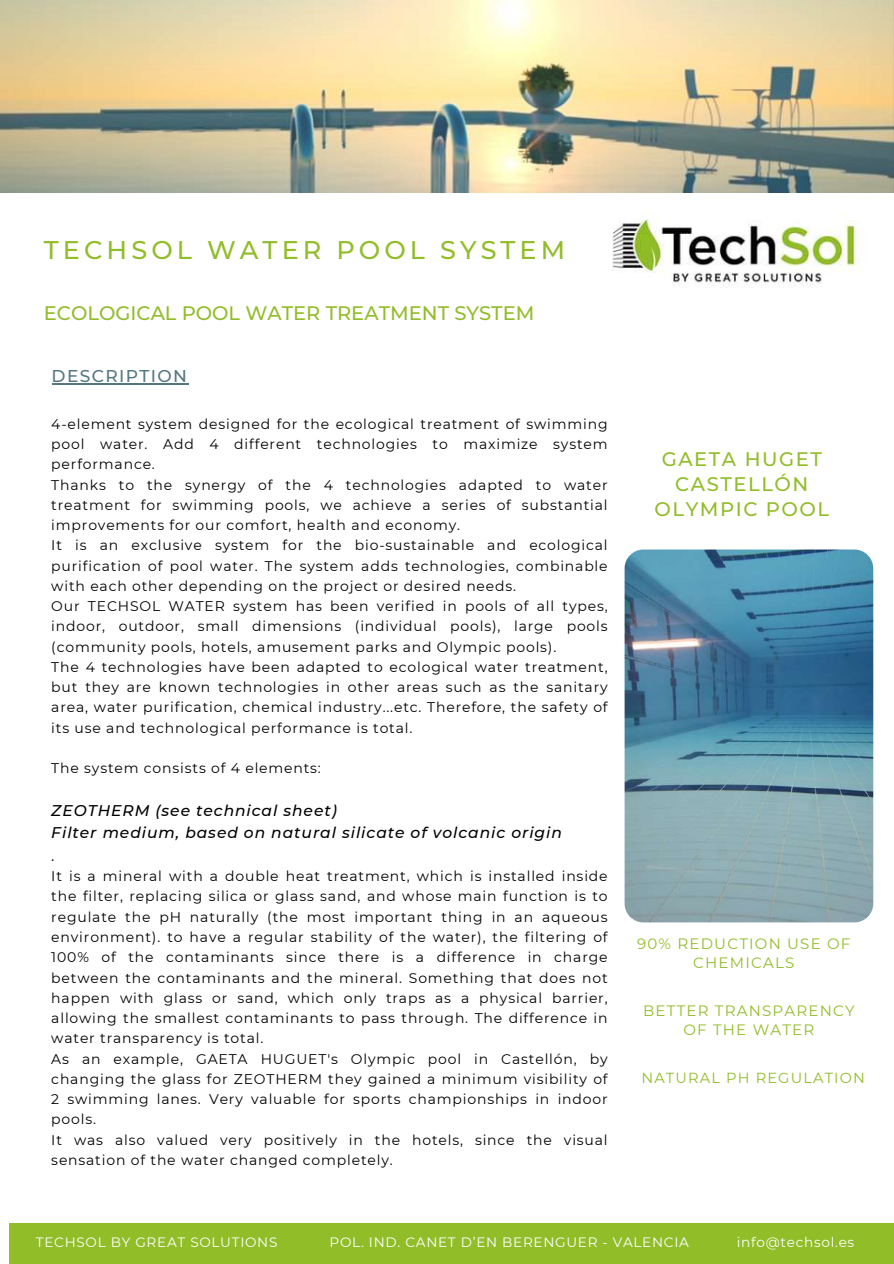
<style>
.page{position:relative;width:894px;height:1264px;background:#fff}
.page>*{position:absolute;margin:0;border:0;box-sizing:border-box;transform-origin:0 0}
.t1{font:500 25.5px "Montserrat";letter-spacing:.16em;color:#91bd29}
.t2{font:500 19.5px "Montserrat";color:#91bd29}
.t3{font:500 19.5px/24.8px "Montserrat";letter-spacing:.08em;color:#91bd29;text-align:center}
.t4{font:500 17.1px "Montserrat";letter-spacing:.08em;color:#53777f}
.t5{font:italic 500 15.45px/22.5px "Montserrat";letter-spacing:.06em;color:#000}
.t6{font:15.45px "Montserrat";color:#000}
.t7{font:15px/19.2px "Montserrat";letter-spacing:.08em;color:#91bd29;text-align:center}
.t8{font:14.55px "Montserrat";letter-spacing:.08em;color:#91bd29}
.t9{font:13.95px/20.2px "Montserrat";letter-spacing:.06em;color:#000}
.t10{font:13.65px "Montserrat";letter-spacing:.055em;color:#fff}
</style>
<div class="page">
<div style="left:9px;top:1223px;width:884px;height:40px;background:#91bd29"></div>
<img style="left:624px;top:549px;width:249px;height:373px;border-radius:19px">
<img style="left:612px;top:213px;width:252px;height:75px">
<img style="left:0;top:0;width:893px;height:192px">
<hr style="left:52px;top:383px;width:136px;height:1px;background:#53777f">
<h1 class="t1" style="left:44px;top:234px;width:522px">TECHSOL WATER POOL SYSTEM</h1>
<h2 class="t2" style="left:44px;top:301px;width:492px">ECOLOGICAL POOL WATER TREATMENT SYSTEM</h2>
<p class="t4" style="left:52px;top:365px;width:137px">DESCRIPTION</p>
<p class="t9" style="left:51px;top:413px;width:557px">4-element system designed for the ecological treatment of swimming pool water. Add 4 different technologies to maximize system performance.<br>Thanks to the synergy of the 4 technologies adapted to water treatment for swimming pools, we achieve a series of substantial improvements for our comfort, health and economy.<br>It is an exclusive system for the bio-sustainable and ecological purification of pool water. The system adds technologies, combinable with each other depending on the project or desired needs.<br>Our TECHSOL WATER system has been verified in pools of all types, indoor, outdoor, small dimensions (individual pools), large pools (community pools, hotels, amusement parks and Olympic pools).<br>The 4 technologies have been adapted to ecological water treatment, but they are known technologies in other areas such as the sanitary area, water purification, chemical industry...etc. Therefore, the safety of its use and technological performance is total.</p>
<p class="t9" style="left:51px;top:758px;width:271px">The system consists of 4 elements:</p>
<p class="t5" style="left:51px;top:799px;width:512px">ZEOTHERM (see technical sheet)<br>Filter medium, based on natural silicate of volcanic origin</p>
<p class="t6" style="left:51px;top:846px;width:5px">.</p>
<p class="t9" style="left:51px;top:866px;width:557px">It is a mineral with a double heat treatment, which is installed inside the filter, replacing silica or glass sand, and whose main function is to regulate the pH naturally (the most important thing in an aqueous environment). to have a regular stability of the water), the filtering of 100% of the contaminants since there is a difference in charge between the contaminants and the mineral. Something that does not happen with glass or sand, which only traps as a physical barrier, allowing the smallest contaminants to pass through. The difference in water transparency is total.<br>As an example, GAETA HUGUET's Olympic pool in Castellón, by changing the glass for ZEOTHERM they gained a minimum visibility of 2 swimming lanes. Very valuable for sports championships in indoor pools.<br>It was also valued very positively in the hotels, since the visual sensation of the water changed completely.</p>
<h2 class="t3" style="left:654px;top:447px;width:176px">GAETA HUGET<br>CASTELLÓN<br>OLYMPIC POOL</h2>
<p class="t7" style="left:637px;top:934px;width:215px">90% REDUCTION USE OF<br>CHEMICALS</p>
<p class="t7" style="left:643px;top:1001px;width:213px">BETTER TRANSPARENCY<br>OF THE WATER</p>
<p class="t8" style="left:641px;top:1068px;width:225px">NATURAL PH REGULATION</p>
<p class="t10" style="left:36px;top:1233px;width:243px">TECHSOL BY GREAT SOLUTIONS</p>
<p class="t10" style="left:329px;top:1233px;width:361px">POL. IND. CANET D’EN BERENGUER - VALENCIA</p>
<p class="t10" style="left:736px;top:1233px;width:119px">info@techsol.es</p>
</div>
